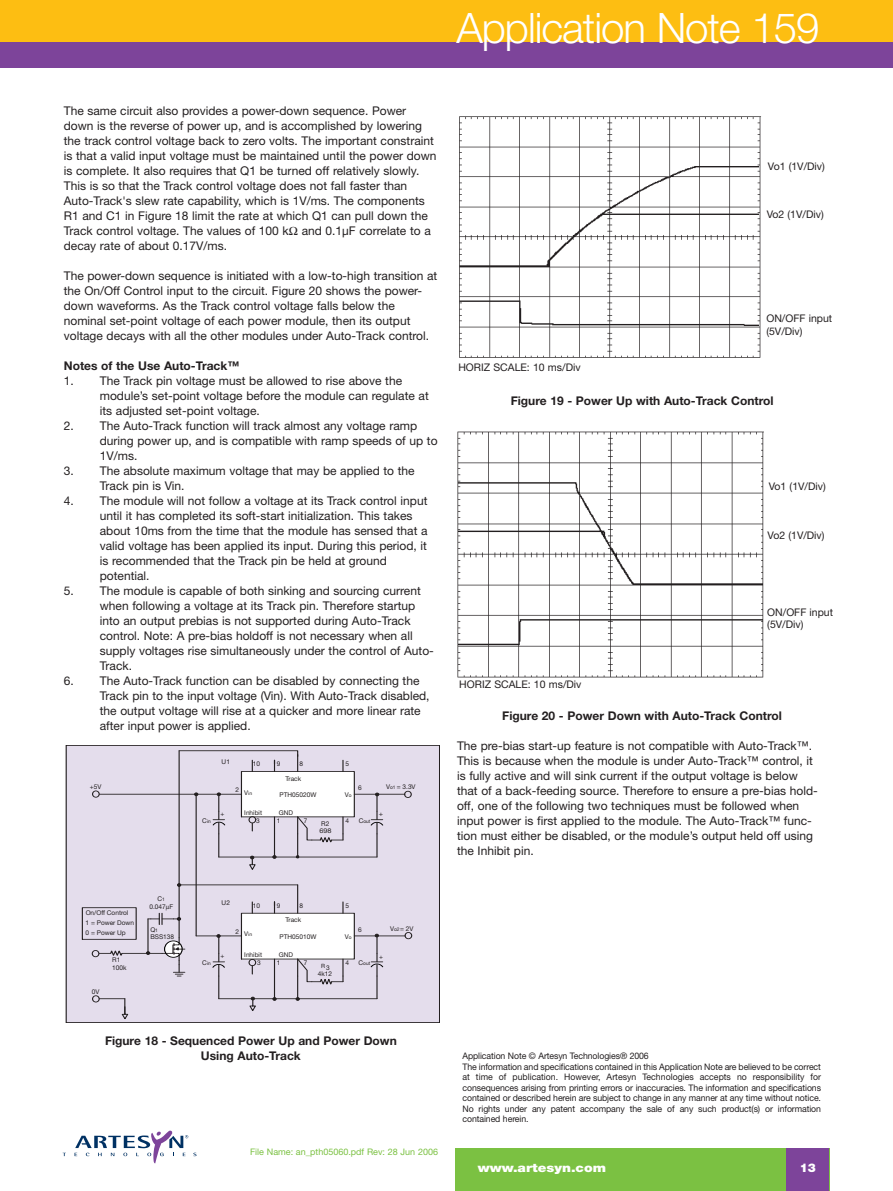
<style>
.page{position:relative;width:893px;height:1191px;background:#fff}
.page>*{position:absolute;margin:0;border:0;box-sizing:border-box;transform-origin:0 0}
.t1{font:300 42px "Helvetica Neue";letter-spacing:-.025em;color:#fff}
.t2{font:12px/15px "Helvetica Neue";color:#231f20}
.t3{font:700 12px/15px "Helvetica Neue";color:#231f20;text-align:center}
.t4{font:900 12px "Helvetica Neue";color:#fff;scale:1.15 1}
.t5{font:900 12px "Helvetica Neue";color:#fff}
.t6{font:10.5px/12.6px "Helvetica Neue";color:#231f20}
.t7{font:9px/10.5px "Helvetica Neue";letter-spacing:-.01em;color:#231f20}
.t8{font:9px "Helvetica Neue";color:#7bc142}
.t9{font:6.6px/7.5px "Helvetica Neue";color:#231f20}
.t10{font:4.95px "Helvetica Neue";color:#231f20}
.s1{font-size:6.6px}
.s2{font-size:4.95px}
</style>
<div class="page">
<img style="left:459px;top:116px;width:302px;height:242px">
<div style="left:455px;top:1148px;width:374px;height:43px;background:#7bc142"></div>
<svg style="left:75px;top:1130px;width:122px;height:33px"></svg>
<div style="left:787px;top:1148px;width:42px;height:43px;background:#7d449a"></div>
<div style="left:0;top:0;width:893px;height:43px;background:#fdbe12"></div>
<div style="left:0;top:43px;width:893px;height:25px;background:#7d449a"></div>
<div style="left:66px;top:745px;width:374px;height:277px;background:#e4ddec"></div>
<div style="left:66px;top:745px;width:374px;height:278px;border:1px solid #231f20"></div>
<div style="left:241px;top:771px;width:113px;height:45px;background:#fff"></div>
<div style="left:241px;top:913px;width:113px;height:46px;background:#fff"></div>
<hr style="left:100px;top:794px;width:141px;height:1px;background:#231f20">
<hr style="left:354px;top:794px;width:51px;height:1px;background:#231f20">
<hr style="left:219px;top:856px;width:158px;height:1px;background:#231f20">
<svg style="left:178px;top:750px;width:121px;height:21px"></svg>
<hr style="left:179px;top:750px;width:1px;height:187px;background:#231f20">
<div style="left:241px;top:771px;width:114px;height:46px;border:1px solid #231f20"></div>
<svg style="left:295px;top:816px;width:49px;height:42px"></svg>
<svg style="left:297px;top:885px;width:1px;height:27px"></svg>
<hr style="left:354px;top:935px;width:51px;height:1px;background:#231f20">
<hr style="left:219px;top:998px;width:158px;height:1px;background:#231f20">
<hr style="left:196px;top:935px;width:45px;height:1px;background:#231f20">
<hr style="left:196px;top:794px;width:1px;height:142px;background:#231f20">
<hr style="left:179px;top:884px;width:119px;height:1px;background:#231f20">
<svg style="left:99px;top:950px;width:24px;height:6px"></svg>
<hr style="left:122px;top:953px;width:40px;height:1px;background:#231f20">
<hr style="left:148px;top:919px;width:1px;height:34px;background:#231f20">
<svg style="left:161px;top:937px;width:24px;height:39px"></svg>
<div style="left:82px;top:907px;width:55px;height:32px;border:1px solid #231f20"></div>
<div style="left:241px;top:912px;width:114px;height:47px;border:1px solid #231f20"></div>
<div style="left:405px;top:932px;width:7px;height:7px;border:1px solid #231f20;border-radius:50%"></div>
<div style="left:404px;top:791px;width:8px;height:7px;border:1px solid #231f20;border-radius:50%"></div>
<div style="left:249px;top:816px;width:7px;height:7px;border:1px solid #231f20;border-radius:50%"></div>
<svg style="left:272px;top:817px;width:4px;height:41px"></svg>
<svg style="left:212px;top:792px;width:14px;height:65px"></svg>
<svg style="left:370px;top:792px;width:14px;height:65px"></svg>
<div style="left:92px;top:790px;width:8px;height:7px;border:1px solid #231f20;border-radius:50%"></div>
<div style="left:92px;top:950px;width:7px;height:7px;border:1px solid #231f20;border-radius:50%"></div>
<div style="left:92px;top:995px;width:8px;height:7px;border:1px solid #231f20;border-radius:50%"></div>
<div style="left:164px;top:940px;width:19px;height:17px;border:1px solid #000;border-radius:50%"></div>
<svg style="left:212px;top:934px;width:14px;height:64px"></svg>
<svg style="left:273px;top:959px;width:3px;height:41px"></svg>
<svg style="left:296px;top:958px;width:48px;height:42px"></svg>
<svg style="left:370px;top:933px;width:14px;height:65px"></svg>
<div style="left:249px;top:959px;width:7px;height:7px;border:1px solid #231f20;border-radius:50%"></div>
<svg style="left:99px;top:998px;width:30px;height:21px"></svg>
<svg style="left:148px;top:913px;width:33px;height:11px"></svg>
<svg style="left:249px;top:855px;width:7px;height:15px"></svg>
<svg style="left:249px;top:996px;width:7px;height:15px"></svg>
<img style="left:457px;top:431px;width:307px;height:247px">
<h1 class="t1" style="left:456px;top:13px;width:364px">Application Note 159</h1>
<p class="t2" style="left:64px;top:104px;width:374px">The same circuit also provides a power-down sequence. Power down is the reverse of power up, and is accomplished by lowering the track control voltage back to zero volts. The important constraint is that a valid input voltage must be maintained until the power down is complete. It also requires that Q1 be turned off relatively slowly.<br>This is so that the Track control voltage does not fall faster than Auto-Track's slew rate capability, which is 1V/ms. The components R1 and C1 in Figure 18 limit the rate at which Q1 can pull down the Track control voltage. The values of 100 k and 0.1µF correlate to a decay rate of about 0.17V/ms.</p>
<p class="t2" style="left:64px;top:269px;width:375px">The power-down sequence is initiated with a low-to-high transition at the On/Off Control input to the circuit. Figure 20 shows the power&shy;down waveforms. As the Track control voltage falls below the nominal set-point voltage of each power module, then its output voltage decays with all the other modules under Auto-Track control.</p>
<p class="t3" style="left:64px;top:359px;width:177px">Notes of the Use Auto-Track™</p>
<p class="t2" style="left:100px;top:374px;width:331px;text-indent:-36px">1. The Track pin voltage must be allowed to rise above the module’s set-point voltage before the module can regulate at its adjusted set-point voltage.</p>
<p class="t2" style="left:100px;top:419px;width:339px;text-indent:-36px">2. The Auto-Track function will track almost any voltage ramp during power up, and is compatible with ramp speeds of up to<br>1V/ms.</p>
<p class="t2" style="left:100px;top:464px;width:316px;text-indent:-36px">3. The absolute maximum voltage that may be applied to the<br>Track pin is Vin.</p>
<p class="t2" style="left:100px;top:494px;width:329px;text-indent:-36px">4. The module will not follow a voltage at its Track control input until it has completed its soft-start initialization. This takes about 10ms from the time that the module has sensed that a valid voltage has been applied its input. During this period, it is recommended that the Track pin be held at ground potential.</p>
<p class="t2" style="left:100px;top:584px;width:336px;text-indent:-36px">5. The module is capable of both sinking and sourcing current when following a voltage at its Track pin. Therefore startup into an output prebias is not supported during Auto-Track control. Note: A pre-bias holdoff is not necessary when all supply voltages rise simultaneously under the control of Auto-Track.</p>
<p class="t2" style="left:100px;top:674px;width:331px;text-indent:-36px">6. The Auto-Track function can be disabled by connecting the Track pin to the input voltage (Vin). With Auto-Track disabled, the output voltage will rise at a quicker and more linear rate after input power is applied.</p>
<p class="t9" style="left:90px;top:783px;width:13px">+5V</p>
<p class="t9" style="left:86px;top:908px;width:50px;line-height:9.9px">On/O f Control<br>1 = Power Down<br>0 = Power Up</p>
<p class="t9" style="left:92px;top:988px;width:9px">0V</p>
<p class="t9" style="left:112px;top:956px;width:16px">R1<br>100k</p>
<p class="t9" style="left:149px;top:895px;width:18px;text-indent:8px">C<br>0.047</p>
<p class="t9" style="left:150px;top:926px;width:25px">Q<br>BSS138</p>
<p class="t9" style="left:222px;top:758px;width:10px">U1</p>
<p class="t9" style="left:202px;top:817px;width:6px">C</p>
<p class="t9" style="left:244px;top:789px;width:5px">V</p>
<p class="t9" style="left:244px;top:809px;width:19px">Inhibit</p>
<p class="t9" style="left:288px;top:775px;width:14px">rack</p>
<p class="t9" style="left:280px;top:791px;width:38px">PTH05020W</p>
<p class="t9" style="left:279px;top:809px;width:16px">GND</p>
<p class="t9" style="left:319px;top:820px;width:14px">R2<br>698</p>
<p class="t9" style="left:345px;top:791px;width:5px">V</p>
<p class="t10" style="left:359px;top:819px;width:13px"><span class="s1">C</span> ut</p>
<p class="t9" style="left:386px;top:783px;width:31px">V<span class="s2">o1</span> = 3.3V</p>
<p class="t9" style="left:202px;top:959px;width:6px">C</p>
<p class="t9" style="left:222px;top:899px;width:10px">U2</p>
<p class="t9" style="left:244px;top:931px;width:5px">V</p>
<p class="t9" style="left:244px;top:951px;width:19px">Inhibit</p>
<p class="t9" style="left:288px;top:916px;width:14px">rack</p>
<p class="t9" style="left:280px;top:933px;width:38px">PTH05010W</p>
<p class="t9" style="left:279px;top:951px;width:16px">GND</p>
<p class="t9" style="left:318px;top:970px;width:16px">4k12</p>
<p class="t9" style="left:345px;top:933px;width:5px">V</p>
<p class="t10" style="left:358px;top:961px;width:13px"><span class="s1">C</span>out</p>
<p class="t9" style="left:390px;top:925px;width:25px">V<span class="s2">o2</span>= 2V</p>
<p class="t3" style="left:105px;top:1034px;width:293px">Figure 18 - Sequenced Power Up and Power Down<br>Using Auto-Track</p>
<p class="t8" style="left:250px;top:1148px;width:189px">File Name: an_pth05060.pdf Rev: 28 Jun 2006</p>
<p class="t6" style="left:768px;top:160px;width:59px">Vo1 (1V/Div)</p>
<p class="t6" style="left:767px;top:209px;width:59px">Vo2 (1V/Div)</p>
<p class="t6" style="left:458px;top:362px;width:124px">HORIZ SCALE: 10 ms/Div</p>
<p class="t6" style="left:766px;top:313px;width:67px">ON/OFF input (5V/Div)</p>
<p class="t3" style="left:511px;top:394px;width:264px">Figure 19 - Power Up with Auto-Track Control</p>
<p class="t6" style="left:769px;top:481px;width:59px">Vo1 (1V/Div)</p>
<p class="t6" style="left:767px;top:529px;width:59px">Vo2 (1V/Div)</p>
<p class="t6" style="left:459px;top:679px;width:124px">HORIZ SCALE: 10 ms/Div</p>
<p class="t6" style="left:767px;top:606px;width:67px">ON/OFF input (5V/Div)</p>
<p class="t3" style="left:502px;top:709px;width:281px">Figure 20 - Power Down with Auto-Track Control</p>
<p class="t2" style="left:457px;top:740px;width:362px">The pre-bias start-up feature is not compatible with Auto-Track™.<br>This is because when the module is under Auto-Track™ control, it is fully active and will sink current if the output voltage is below that of a back-feeding source. Therefore to ensure a pre-bias hold&shy;off, one of the following two techniques must be followed when input power is first applied to the module. The Auto-Track™ func&shy;tion must either be disabled, or the module’s output held off using the Inhibit pin.</p>
<p class="t7" style="left:462px;top:1051px;width:360px">Application Note © Artesyn Technologies® 2006<br>The information and specifications contained in this Application Note are believed to be correct at time of publication. However, Artesyn Technologies accepts no responsibility for consequences arising from printing errors or inaccuracies. The information and specifications contained or described herein are subject to change in any manner at any time without notice.<br>No rights under any patent accompany the sale of any such product(s) or information contained herein.</p>
<p class="t4" style="left:478px;top:1163px;width:113px">www.artesyn.com</p>
<p class="t5" style="left:800px;top:1163px;width:18px">13</p>
</div>
